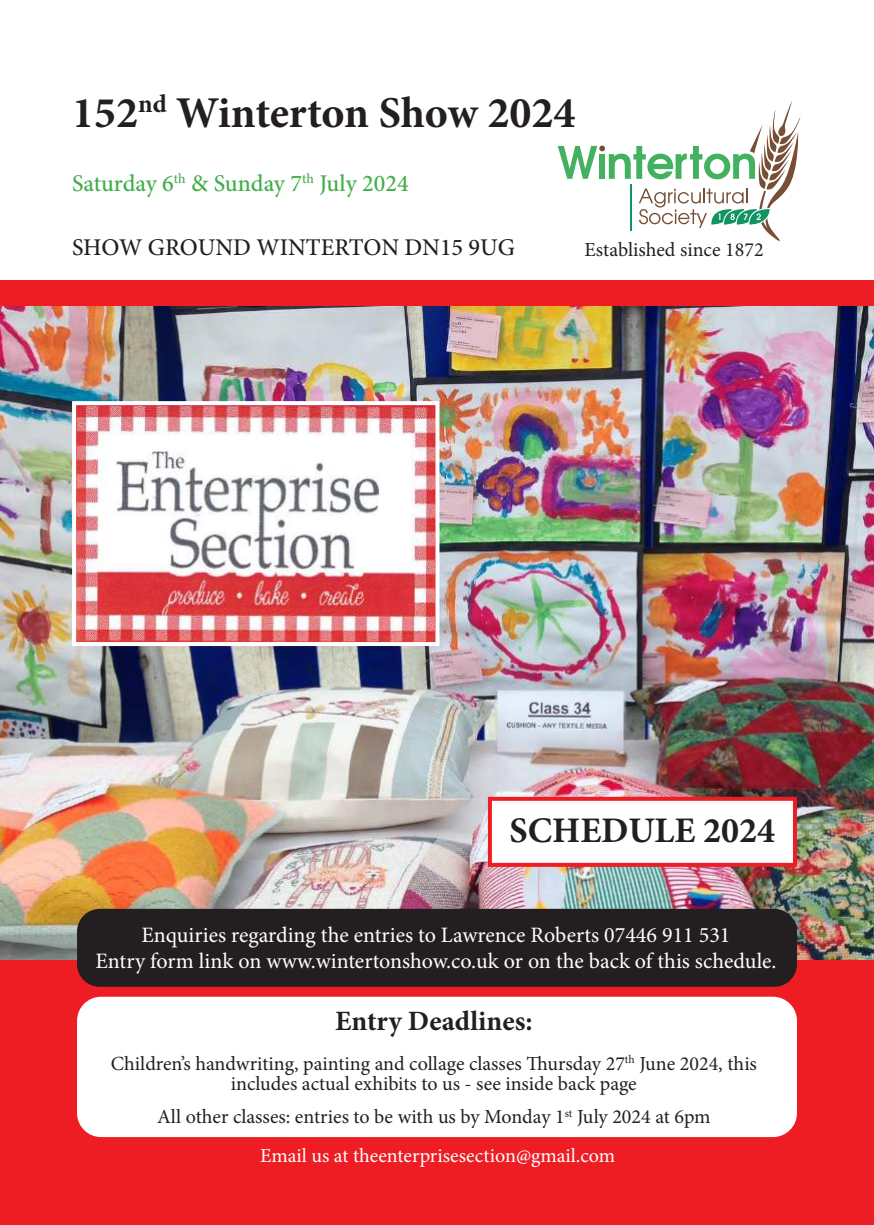
<style>
.page{position:relative;width:874px;height:1225px;background:#fff}
.page>*{position:absolute;margin:0;border:0;box-sizing:border-box;transform-origin:0 0}
.t1{font:700 44px "Minion Pro";color:#231f20}
.t2{font:700 36px "Minion Pro";color:#231f20}
.t3{font:700 28px "Minion Pro";color:#231f20}
.t4{font:500 24px "Minion Pro";color:#40ae49}
.t5{font:500 24px "Minion Pro";color:#231f20}
.t6{font:22px/26.4px "Minion Pro";color:#fff;text-align:center}
.t7{font:20px/20px "Minion Pro";color:#231f20;text-align:center}
.s1{color:#fff}
</style>
<div class="page">
<svg style="left:557px;top:101px;width:243px;height:140px"></svg>
<div style="left:0;top:280px;width:873px;height:945px;background:#ee1d23"></div>
<img style="left:0;top:306px;width:873px;height:654px">
<div style="left:487px;top:797px;width:309px;height:70px;background:#fff;border:4px solid #ee1d23"></div>
<div style="left:77px;top:909px;width:719px;height:77px;background:#231f20;border-radius:23px"></div>
<div style="left:77px;top:996px;width:719px;height:141px;background:#fff;border-radius:24px"></div>
<img style="left:77px;top:406px;width:357px;height:235px">
<div style="left:72px;top:401px;width:367px;height:245px;border:4px solid #fff"></div>
<h1 class="t1" style="left:72px;top:82px;width:505px">152<sup>nd</sup> Winterton Show 2024</h1>
<p class="t4" style="left:72px;top:167px;width:338px">Saturday 6<sup>th</sup> &amp; Sunday 7<sup>th</sup> July 2024</p>
<p class="t5" style="left:72px;top:231px;width:444px">SHOW GROUND WINTERTON DN15 9UG</p>
<p class="t7" style="left:584px;top:240px;width:180px">Established since 1872</p>
<h2 class="t2" style="left:509px;top:805px;width:267px">SCHEDULE 2024</h2>
<p class="t6" style="left:95px;top:921px;width:682px">Enquiries regarding the entries to Lawrence Roberts 07446 911 531<br>Entry form link on www.wintertonshow.co.uk or on the back of this schedule.</p>
<h3 class="t3" style="left:335px;top:1001px;width:199px">Entry Deadlines:</h3>
<p class="t7" style="left:111px;top:1053px;width:647px">Children’s handwriting, painting and collage classes Thursday 27<sup>th</sup> June 2024, this includes actual exhibits to us - see inside back page</p>
<p class="t7" style="left:157px;top:1098px;width:555px;line-height:38px">All other classes: entries to be with us by Monday 1<sup>st</sup> July 2024 at 6pm<br><span class="s1">Email us at theenterprisesection@gmail.com</span></p>
</div>
